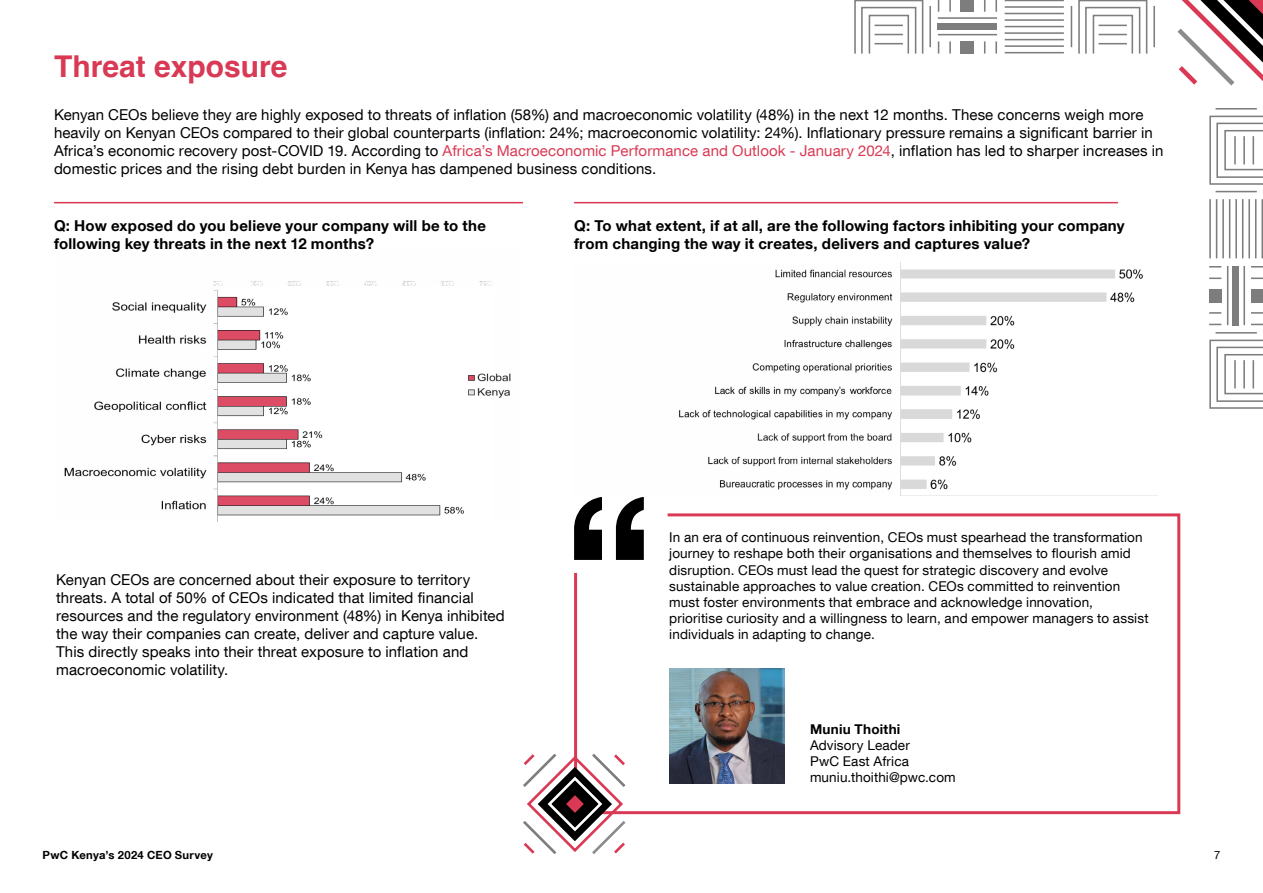
<style>
.page{position:relative;width:1263px;height:893px;background:#fff}
.page>*{position:absolute;margin:0;border:0;box-sizing:border-box;transform-origin:0 0}
.t1{font:700 30px "Helvetica";color:#d93954}
.t2{font:15px/18px "Helvetica Neue LT Com";letter-spacing:.005em;color:#000}
.t3{font:700 15px/18px "Helvetica Neue LT Com";letter-spacing:.015em;color:#000}
.t4{font:13.5px/16.2px "Helvetica Neue LT Com";letter-spacing:.01em;color:#000}
.t5{font:700 13.5px "Helvetica Neue LT Com";letter-spacing:.02em;color:#000}
.t6{font:700 11.25px "Helvetica Neue LT Com";letter-spacing:.025em;color:#000}
.t7{font:11.25px "Helvetica Neue LT Com";color:#000}
.s1{color:#d93954}
</style>
<div class="page">
<hr style="left:54px;top:202px;width:469px;height:1px;background:#d93954">
<hr style="left:574px;top:202px;width:544px;height:1px;background:#d93954">
<img style="left:64px;top:281px;width:447px;height:240px">
<svg style="left:854px;top:0;width:301px;height:54px"></svg>
<svg style="left:1209px;top:108px;width:54px;height:301px"></svg>
<svg style="left:1177px;top:0;width:86px;height:86px"></svg>
<svg style="left:574px;top:513px;width:607px;height:302px"></svg>
<img style="left:669px;top:668px;width:116px;height:116px">
<svg style="left:574px;top:497px;width:70px;height:63px"></svg>
<svg style="left:523px;top:751px;width:105px;height:103px"></svg>
<img style="left:678px;top:263px;width:479px;height:233px">
<div style="left:220px;top:286px;width:277px;height:8px;background:#fff"></div>
<div style="left:479px;top:286px;width:13px;height:85px;background:#fff"></div>
<div style="left:479px;top:398px;width:13px;height:122px;background:#fff"></div>
<h1 class="t1" style="left:54px;top:48px;width:235px">Threat exposure</h1>
<p class="t2" style="left:54px;top:105px;width:1111px">Kenyan CEOs believe they are highly exposed to threats of inflation (58%) and macroeconomic volatility (48%) in the next 12 months. These concerns weigh more heavily on Kenyan CEOs compared to their global counterparts (inflation: 24%; macroeconomic volatility: 24%). Inflationary pressure remains a significant barrier in Africa’s economic recovery post-COVID 19. According to <span class="s1">Africa’s Macroeconomic Performance and Outlook - January 2024</span>, inflation has led to sharper increases in domestic prices and the rising debt burden in Kenya has dampened business conditions.</p>
<p class="t3" style="left:54px;top:216px;width:433px">Q: How exposed do you believe your company will be to the following key threats in the next 12 months?</p>
<p class="t3" style="left:574px;top:216px;width:552px">Q: To what extent, if at all, are the following factors inhibiting your company from changing the way it creates, delivers and captures value?</p>
<p class="t2" style="left:56px;top:571px;width:450px">Kenyan CEOs are concerned about their exposure to territory threats. A total of 50% of CEOs indicated that limited financial resources and the regulatory environment (48%) in Kenya inhibited the way their companies can create, deliver and capture value.<br>This directly speaks into their threat exposure to inflation and macroeconomic volatility.</p>
<p class="t4" style="left:669px;top:529px;width:481px">In an era of continuous reinvention, CEOs must spearhead the transformation journey to reshape both their organisations and themselves to flourish amid disruption. CEOs must lead the quest for strategic discovery and evolve sustainable approaches to value creation. CEOs committed to reinvention must foster environments that embrace and acknowledge innovation, prioritise curiosity and a willingness to learn, and empower managers to assist individuals in adapting to change.</p>
<p class="t5" style="left:810px;top:720px;width:92px">Muniu Thoithi</p>
<p class="t4" style="left:810px;top:736px;width:147px">Advisory Leader<br>PwC East Africa muniu.thoithi@pwc.com</p>
<p class="t6" style="left:43px;top:847px;width:172px">PwC Kenya’s 2024 CEO Survey</p>
<p class="t7" style="left:1214px;top:847px;width:8px">7</p>
</div>
